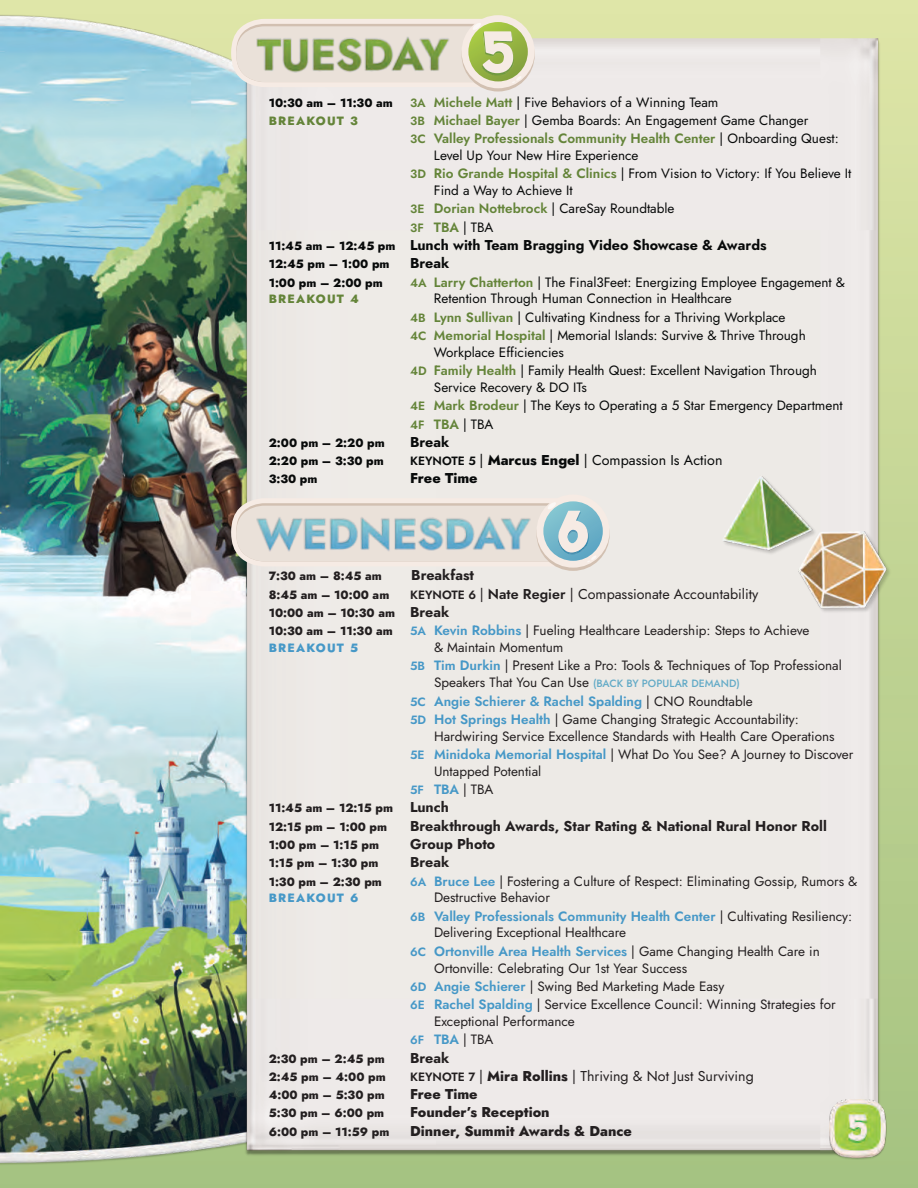
<style>
.page{position:relative;width:918px;height:1188px;background:#fff}
.page>*{position:absolute;margin:0;border:0;box-sizing:border-box;transform-origin:0 0}
.t1{font:60px "Grozel";color:#f6ebe4}
.t2{font:14.25px "Jost";color:#231f20}
.t3{font:700 14.25px "Jost";color:#231f20}
.t4{font:700 14.25px "Jost";color:#080a0a}
.t5{font:800 14.25px "Jost";color:#231f20}
.t6{font:14.25px "Jost";color:#080a0a}
.t7{font:800 14.25px "Jost";color:#080a0a}
.t8{font:13.5px/18.3px "Jost";color:#231f20}
.t9{font:13.5px/18.3px "Jost";color:#080a0a}
.t10{font:800 12px/18.3px "Jost";color:#231f20}
.t11{font:800 12px "Jost";color:#080a0a}
.t12{font:800 12px "Jost";letter-spacing:.1em;color:#4698c7}
.t13{font:800 12px "Jost";letter-spacing:.1em;color:#648439}
.s1{font-weight:600;font-size:12px;color:#648439}
.s2{font-weight:600;color:#648439}
.s3{font-weight:800;font-size:12px}
.s4{font-weight:600;font-size:12px}
.s5{font-weight:800}
.s6{font-weight:600}
.s7{font-weight:700;font-size:14.25px}
.s8{font-weight:600;font-size:12px;color:#4698c7}
.s9{font-weight:600;color:#4698c7}
.s10{font-weight:500;font-size:10.5px;color:#64abc7}
</style>
<div class="page">
<div style="left:0;top:0;width:918px;height:1188px;background:linear-gradient(to bottom,#dee5a7,#a5c281)"></div>
<img style="left:0;top:15px;width:722px;height:1151px">
<div style="left:244px;top:38px;width:637px;height:1118px;background:#edeae6"></div>
<svg style="left:537px;top:498px;width:73px;height:73px"></svg>
<div style="left:537px;top:495px;width:73px;height:73px;background:#f6ebe4;border-radius:50%"></div>
<svg style="left:231px;top:498px;width:374px;height:68px;background:#cad3d2"></svg>
<img style="left:558px;top:512px;width:30px;height:43px">
<svg style="left:462px;top:18px;width:73px;height:74px"></svg>
<div style="left:462px;top:15px;width:73px;height:73px;background:#f6ebe4;border-radius:50%"></div>
<svg style="left:231px;top:19px;width:300px;height:68px;background:#d0d1b4"></svg>
<img style="left:483px;top:33px;width:31px;height:43px">
<img style="left:799px;top:532px;width:92px;height:81px">
<img style="left:722px;top:476px;width:94px;height:79px">
<img style="left:830px;top:1099px;width:57px;height:60px">
<h1 class="t1" style="left:481px;top:11px;width:36px">5</h1>
<p class="t11" style="left:269px;top:94px;width:126px">10:30 am – 11:30 am</p>
<p class="t9" style="left:410px;top:93px;width:310px"><span class="s1">3A</span> <span class="s2">Michele Matt</span> | Five Behaviors of a Winning Team</p>
<p class="t13" style="left:269px;top:112px;width:91px">BREAKOUT 3</p>
<p class="t9" style="left:410px;top:111px;width:430px"><span class="s1">3B</span> <span class="s2">Michael Bayer</span> | Gemba Boards: An Engagement Game Changer<br><span class="s1">3C</span> <span class="s2">Valley Professionals Community Health Center</span> | Onboarding Quest:</p>
<p class="t9" style="left:410px;top:146px;width:443px;text-indent:24px">Level Up Your New Hire Experience<br><span class="s1">3D</span> <span class="s2">Rio Grande Hospital &amp; Clinics</span> | From Vision to Victory: If You Believe It</p>
<p class="t9" style="left:410px;top:181px;width:266px;text-indent:24px">Find a Way to Achieve It<br><span class="s1">3E</span> <span class="s2">Dorian Nottebrock</span> | CareSay Roundtable<br><span class="s1">3F</span> <span class="s2">TBA</span> | TBA</p>
<p class="t4" style="left:269px;top:235px;width:499px"><span class="s3">11:45 am – 12:45 pm</span> Lunch with Team Bragging Video Showcase &amp; Awards</p>
<p class="t11" style="left:269px;top:255px;width:122px">12:45 pm – 1:00 pm</p>
<p class="t4" style="left:410px;top:253px;width:41px">Break</p>
<p class="t11" style="left:269px;top:274px;width:116px">1:00 pm – 2:00 pm</p>
<p class="t9" style="left:410px;top:273px;width:436px"><span class="s1">4A</span> <span class="s2">Larry Chatterton</span> | The Final3Feet: Energizing Employee Engagement &amp;</p>
<p class="t13" style="left:269px;top:291px;width:92px">BREAKOUT 4</p>
<p class="t9" style="left:410px;top:290px;width:397px;text-indent:24px">Retention Through Human Connection in Healthcare<br><span class="s1">4B</span> <span class="s2">Lynn Sullivan</span> | Cultivating Kindness for a Thriving Workplace<br><span class="s1">4C</span> <span class="s2">Memorial Hospital</span> | Memorial Islands: Survive &amp; Thrive Through</p>
<p class="t9" style="left:410px;top:343px;width:408px;text-indent:24px">Workplace Efficiencies<br><span class="s1">4D</span> <span class="s2">Family Health</span> | Family Health Quest: Excellent Navigation Through</p>
<p class="t9" style="left:410px;top:378px;width:434px;text-indent:24px">Service Recovery &amp; DO ITs<br><span class="s1">4E</span> <span class="s2">Mark Brodeur</span> | The Keys to Operating a 5 Star Emergency Department<br><span class="s1">4F</span> <span class="s2">TBA</span> | TBA</p>
<p class="t11" style="left:269px;top:434px;width:118px">2:00 pm – 2:20 pm</p>
<p class="t4" style="left:410px;top:432px;width:41px">Break</p>
<p class="t11" style="left:269px;top:452px;width:117px">2:20 pm – 3:30 pm</p>
<p class="t6" style="left:410px;top:450px;width:314px"><span class="s4">KEYNOTE 5</span> | <span class="s5">Marcus Engel</span> | Compassion Is Action</p>
<p class="t11" style="left:269px;top:471px;width:50px">3:30 pm</p>
<p class="t7" style="left:410px;top:468px;width:69px">Free Time</p>
<h1 class="t1" style="left:557px;top:491px;width:35px">6</h1>
<p class="t10" style="left:269px;top:567px;width:115px">7:30 am – 8:45 am</p>
<p class="t3" style="left:411px;top:565px;width:64px">Breakfast</p>
<p class="t10" style="left:269px;top:585px;width:122px">8:45 am – 10:00 am</p>
<p class="t2" style="left:410px;top:584px;width:350px"><span class="s4">KEYNOTE 6</span> | <span class="s6">Nate Regier</span> | Compassionate Accountability</p>
<p class="t10" style="left:269px;top:604px;width:182px">10:00 am – 10:30 am <span class="s7">Break<br></span>10:30 am – 11:30 am</p>
<p class="t8" style="left:410px;top:622px;width:401px"><span class="s8">5A</span> <span class="s9">Kevin Robbins</span> | Fueling Healthcare Leadership: Steps to Achieve</p>
<p class="t12" style="left:269px;top:639px;width:91px">BREAKOUT 5</p>
<p class="t8" style="left:410px;top:638px;width:433px;text-indent:24px">&amp; Maintain Momentum<br><span class="s8">5B</span> <span class="s9">Tim Durkin</span> | Present Like a Pro: Tools &amp; Techniques of Top Professional</p>
<p class="t8" style="left:410px;top:673px;width:390px;text-indent:24px">Speakers That You Can Use <span class="s10">(BACK BY POPULAR DEMAND)<br></span><span class="s8">5C</span> <span class="s9">Angie Schierer &amp; Rachel Spalding</span> | CNO Roundtable<br><span class="s8">5D</span> <span class="s9">Hot Springs Health</span> | Game Changing Strategic Accountability:</p>
<p class="t8" style="left:410px;top:727px;width:445px;text-align:center">Hardwiring Service Excellence Standards with Health Care Operations<br><span class="s8">5E</span> <span class="s9">Minidoka Memorial Hospital</span> | What Do You See? A Journey to Discover</p>
<p class="t8" style="left:410px;top:762px;width:133px;text-indent:24px">Untapped Potential<br><span class="s8">5F</span> <span class="s9">TBA</span> | TBA</p>
<p class="t10" style="left:269px;top:799px;width:182px">11:45 am – 12:15 pm <span class="s7">Lunch<br></span>12:15 pm – 1:00 pm</p>
<p class="t3" style="left:410px;top:815px;width:418px">Breakthrough Awards, Star Rating &amp; National Rural Honor Roll</p>
<p class="t10" style="left:269px;top:836px;width:112px">1:00 pm – 1:15 pm</p>
<p class="t3" style="left:410px;top:834px;width:87px">Group Photo</p>
<p class="t10" style="left:269px;top:854px;width:111px">1:15 pm – 1:30 pm</p>
<p class="t3" style="left:410px;top:852px;width:41px">Break</p>
<p class="t10" style="left:269px;top:872px;width:115px">1:30 pm – 2:30 pm</p>
<p class="t8" style="left:410px;top:872px;width:449px"><span class="s8">6A</span> <span class="s9">Bruce Lee</span> | Fostering a Culture of Respect: Eliminating Gossip, Rumors &amp;</p>
<p class="t12" style="left:269px;top:890px;width:91px">BREAKOUT 6</p>
<p class="t8" style="left:410px;top:889px;width:444px;text-indent:24px">Destructive Behavior<br><span class="s8">6B</span> <span class="s9">Valley Professionals Community Health Center</span> | Cultivating Resiliency:</p>
<p class="t8" style="left:410px;top:924px;width:411px;text-indent:24px">Delivering Exceptional Healthcare<br><span class="s8">6C</span> <span class="s9">Ortonville Area Health Services</span> | Game Changing Health Care in</p>
<p class="t8" style="left:410px;top:959px;width:427px;text-indent:24px">Ortonville: Celebrating Our 1st Year Success<br><span class="s8">6D</span> <span class="s9">Angie Schierer</span> | Swing Bed Marketing Made Easy<br><span class="s8">6E</span> <span class="s9">Rachel Spalding</span> | Service Excellence Council: Winning Strategies for</p>
<p class="t8" style="left:410px;top:1012px;width:166px;text-indent:24px">Exceptional Performance<br><span class="s8">6F</span> <span class="s9">TBA</span> | TBA</p>
<p class="t10" style="left:269px;top:1049px;width:118px">2:30 pm – 2:45 pm</p>
<p class="t3" style="left:410px;top:1047px;width:41px">Break</p>
<p class="t10" style="left:269px;top:1068px;width:119px">2:45 pm – 4:00 pm</p>
<p class="t2" style="left:410px;top:1066px;width:345px"><span class="s4">KEYNOTE 7</span> | <span class="s5">Mira Rollins</span> | Thriving &amp; Not Just Surviving</p>
<p class="t10" style="left:269px;top:1086px;width:118px">4:00 pm – 5:30 pm</p>
<p class="t5" style="left:410px;top:1084px;width:69px">Free Time</p>
<p class="t10" style="left:269px;top:1104px;width:117px">5:30 pm – 6:00 pm</p>
<p class="t5" style="left:410px;top:1102px;width:141px">Founder’s Reception</p>
<p class="t10" style="left:269px;top:1122px;width:122px">6:00 pm – 11:59 pm</p>
<p class="t5" style="left:410px;top:1121px;width:223px">Dinner, Summit Awards &amp; Dance</p>
</div>
